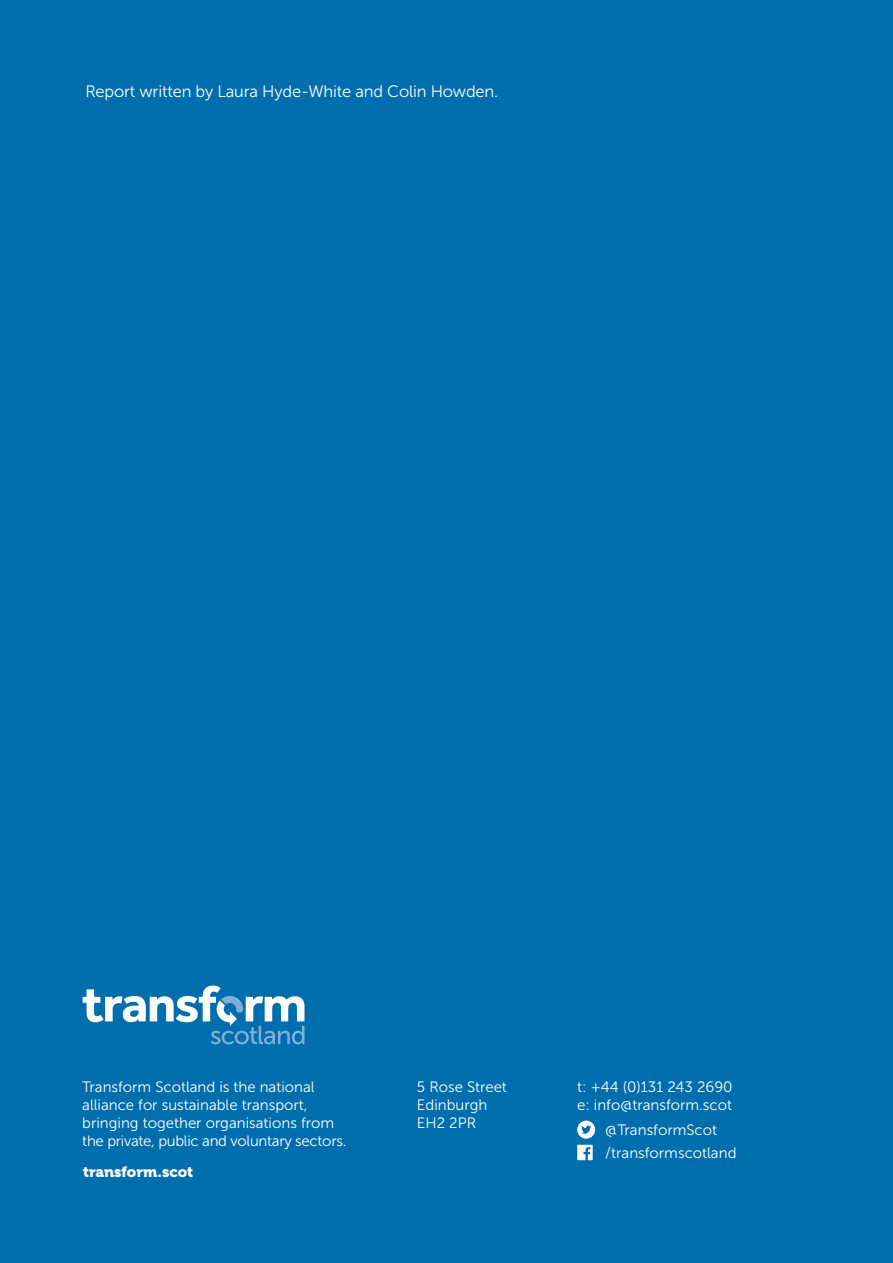
<style>
.page{position:relative;width:893px;height:1263px;background:#006eac}
.page>*{position:absolute;margin:0;border:0;box-sizing:border-box;transform-origin:0 0}
.t1{font:16.5px "Museo Sans 300";letter-spacing:-.01em;color:#fff}
.t2{font:15px/18px "Museo Sans 300";color:#fff}
.t3{font:15px "Museo 900";color:#fff}
</style>
<div class="page">
<svg style="left:83px;top:985px;width:221px;height:59px"></svg>
<svg style="left:577px;top:1145px;width:16px;height:15px"></svg>
<svg style="left:577px;top:1121px;width:18px;height:18px"></svg>
<p class="t1" style="left:85px;top:85px;width:414px">Report written by Laura Hyde-White and Colin Howden.</p>
<p class="t2" style="left:82px;top:1079px;width:266px">Transform Scotland is the national alliance for sustainable transport, bringing together organisations from the private, public and voluntary sectors.</p>
<p class="t2" style="left:417px;top:1079px;width:92px">5 Rose Street<br>Edinburgh<br>EH2 2PR</p>
<p class="t2" style="left:577px;top:1079px;width:157px">t: +44 (0)131 243 2690 e: info@transform.scot</p>
<p class="t2" style="left:605px;top:1120px;width:133px;line-height:22.8px">@TransformScot /transformscotland</p>
<p class="t3" style="left:83px;top:1166px;width:111px">transform.scot</p>
</div>
